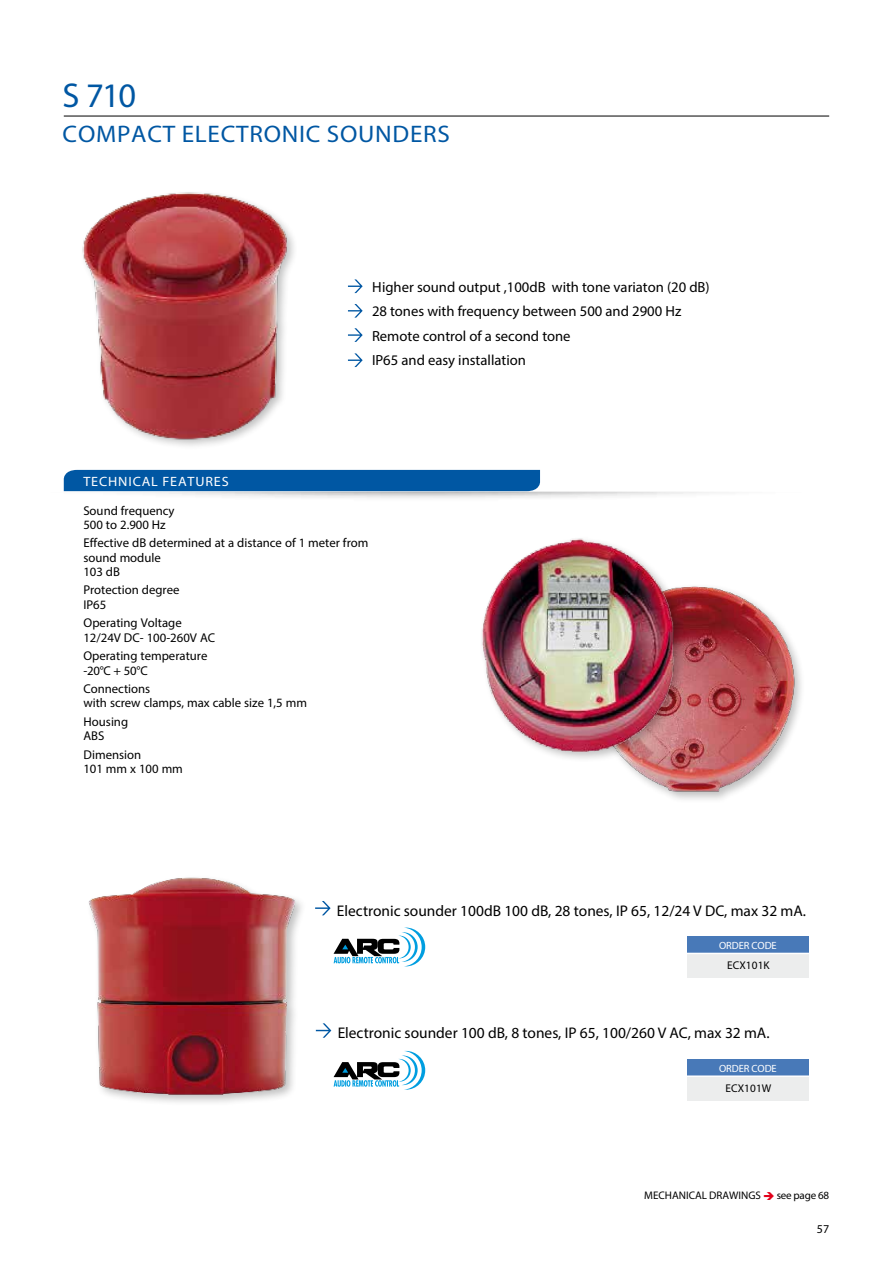
<style>
.page{position:relative;width:893px;height:1263px;background:#fff}
.page>*{position:absolute;margin:0;border:0;box-sizing:border-box;transform-origin:0 0}
.t1{font:34.5px "Myriad Pro";color:#0057a3}
.t2{font:24px "Myriad Pro";letter-spacing:.03em;color:#0057a3;scale:1.05 1}
.t3{font:15.45px "Myriad Pro";color:#000}
.t4{font:14.7px/24.6px "Myriad Pro";color:#000}
.t5{font:13.5px "Myriad Pro";letter-spacing:.06em;color:#fff;scale:1.05 1}
.t6{font:12.75px/14.2px "Myriad Pro";color:#000}
.t7{font:12px "Myriad Pro";color:#000}
.t8{font:11.25px "Myriad Pro";letter-spacing:.01em;color:#000}
.t9{font:10.95px "Myriad Pro";letter-spacing:-.02em;color:#000}
.t10{font:10.5px "Myriad Pro";letter-spacing:-.01em;color:#fff}
.s1{color:#e2001a}
</style>
<div class="page">
<hr style="left:64px;top:116px;width:765px;height:1px;background:#000">
<svg style="left:348px;top:279px;width:15px;height:14px"></svg>
<svg style="left:348px;top:304px;width:15px;height:14px"></svg>
<svg style="left:348px;top:328px;width:15px;height:14px"></svg>
<svg style="left:348px;top:353px;width:15px;height:14px"></svg>
<svg style="left:322px;top:901px;width:9px;height:14px"></svg>
<svg style="left:322px;top:1023px;width:9px;height:15px"></svg>
<div style="left:687px;top:936px;width:122px;height:41px;background:#eceded"></div>
<div style="left:687px;top:936px;width:122px;height:18px;background:#4879b8"></div>
<hr style="left:685px;top:953px;width:127px;height:1px;background:#fff">
<div style="left:687px;top:1059px;width:122px;height:41px;background:#eceded"></div>
<div style="left:687px;top:1059px;width:122px;height:17px;background:#4879b8"></div>
<hr style="left:685px;top:1075px;width:127px;height:2px;background:#fff">
<img style="left:63px;top:469px;width:653px;height:29px">
<img style="left:624px;top:586px;width:178px;height:214px">
<div style="left:479px;top:536px;width:206px;height:227px;background:#000;opacity:.25"></div>
<img style="left:479px;top:536px;width:212px;height:216px">
<div style="left:86px;top:874px;width:221px;height:232px;background:#000;opacity:.25"></div>
<img style="left:86px;top:874px;width:236px;height:227px">
<img style="left:82px;top:192px;width:212px;height:254px">
<svg style="left:334px;top:927px;width:91px;height:39px"></svg>
<svg style="left:334px;top:1051px;width:91px;height:39px"></svg>
<h1 class="t1" style="left:62px;top:74px;width:75px">S 710</h1>
<h2 class="t2" style="left:63px;top:119px;width:370px">COMPACT ELECTRONIC SOUNDERS</h2>
<p class="t4" style="left:372px;top:274px;width:339px">h igher sound output ,100dB with tone variaton (20 dB)<br>28 tones with frequency between 500 and 2900 Hz Remote control of a second tone<br>IP65 and easy installation</p>
<p class="t5" style="left:83px;top:473px;width:140px">TECHNICAL FEATURES</p>
<p class="t6" style="left:83px;top:503px;width:93px">Sound frequency<br>500 to 2.900 Hz</p>
<p class="t6" style="left:83px;top:536px;width:287px">effective dB determined at a distance of 1 meter from sound module<br>103 dB</p>
<p class="t6" style="left:83px;top:583px;width:98px">Protection degree<br>IP65</p>
<p class="t6" style="left:83px;top:616px;width:133px">operating Voltage<br>12/24V DC- 100-260V AC</p>
<p class="t6" style="left:83px;top:648px;width:126px">Operating temperature -20°C + 50°C</p>
<p class="t6" style="left:83px;top:681px;width:225px">Connections<br>with screw clamps, max cable size 1,5 mm</p>
<p class="t6" style="left:83px;top:714px;width:46px">housing<br>ABS</p>
<p class="t6" style="left:83px;top:747px;width:101px">dimension<br>101 mm x 100 mm</p>
<p class="t3" style="left:337px;top:901px;width:471px">Electronic sounder 100dB 100 dB, 28 tones, IP 65, 12/24 V DC, max 32 mA.</p>
<p class="t10" style="left:719px;top:939px;width:59px">ORDER CODE</p>
<p class="t8" style="left:727px;top:959px;width:44px">ECX101K</p>
<p class="t3" style="left:338px;top:1023px;width:433px">Electronic sounder 100 dB, 8 tones, IP 65, 100/260 V AC, max 32 mA.</p>
<p class="t10" style="left:719px;top:1061px;width:59px">ORDER CODE</p>
<p class="t8" style="left:725px;top:1081px;width:47px">ECX101W</p>
<p class="t9" style="left:644px;top:1189px;width:16px">Mechanical</p>
<p class="t9" style="left:709px;top:1189px;width:15px">Drawings</p>
<p class="t9" style="left:763px;top:1189px;width:68px"><span class="s1">➔</span> see page 68</p>
<p class="t7" style="left:817px;top:1221px;width:14px">57</p>
</div>
